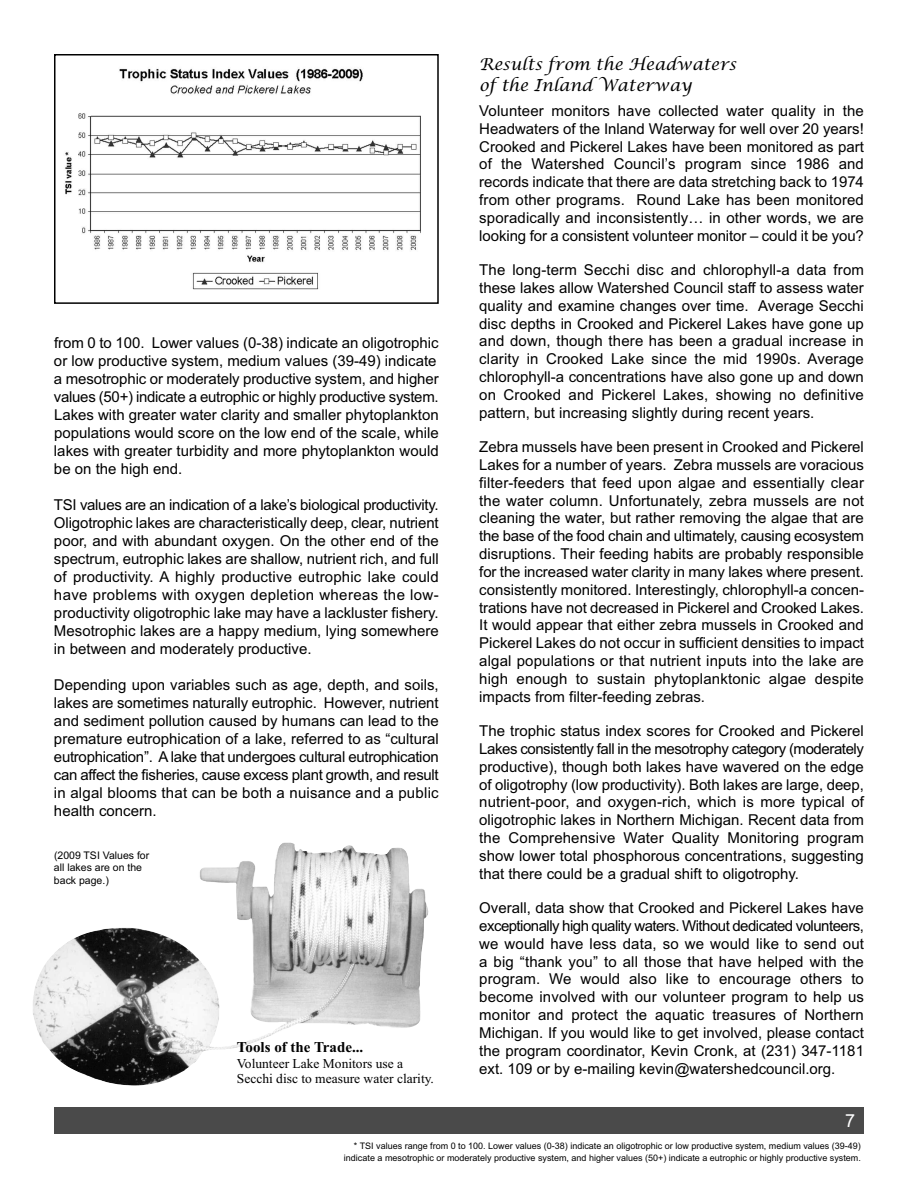
<style>
.page{position:relative;width:918px;height:1188px;background:#fff}
.page>*{position:absolute;margin:0;border:0;box-sizing:border-box;transform-origin:0 0}
.t1{font:18px "Arial";color:#fff}
.t2{font:italic 16.5px/21px "Lucida Calligraphy";color:#000}
.t3{font:15px/17.9px "Arial";color:#000;text-align:justify}
.t4{font:700 15px "Times New Roman";color:#000}
.t5{font:13.5px/15px "Times New Roman";color:#000}
.t6{font:10.5px/12.8px "Arial";color:#000}
.t7{font:9px/12px "Arial";color:#000;text-align:right}
</style>
<div class="page">
<div style="left:54px;top:1107px;width:810px;height:27px;background:#4a4a4a"></div>
<img style="left:65px;top:68px;width:356px;height:222px">
<div style="left:54px;top:54px;width:385px;height:250px;border:2px solid #000"></div>
<img style="left:33px;top:843px;width:396px;height:243px">
<p class="t3" style="left:54px;top:334px;width:386px;text-align:left">from 0 to 100. Lower values (0-38) indicate an oligotrophic or low productive system, medium values (39-49) indicate a mesotrophic or moderately productive system, and higher values (50+) indicate a eutrophic or highly productive system.<br>Lakes with greater water clarity and smaller phytoplankton populations would score on the low end of the scale, while lakes with greater turbidity and more phytoplankton would be on the high end.</p>
<p class="t3" style="left:54px;top:496px;width:386px">TSI values are an indication of a lake’s biological productivity.<br>Oligotrophic lakes are characteristically deep, clear, nutrient poor, and with abundant oxygen. On the other end of the spectrum, eutrophic lakes are shallow, nutrient rich, and full of productivity. A highly productive eutrophic lake could have problems with oxygen depletion whereas the low&shy;productivity oligotrophic lake may have a lackluster fishery.<br>Mesotrophic lakes are a happy medium, lying somewhere in between and moderately productive.</p>
<p class="t3" style="left:54px;top:676px;width:386px">Depending upon variables such as age, depth, and soils, lakes are sometimes naturally eutrophic. However, nutrient and sediment pollution caused by humans can lead to the premature eutrophication of a lake, referred to as “cultural eutrophication”. A lake that undergoes cultural eutrophication can affect the fisheries, cause excess plant growth, and result in algal blooms that can be both a nuisance and a public health concern.</p>
<p class="t6" style="left:54px;top:849px;width:97px">(2009 TSI Values for all lakes are on the back page.)</p>
<p class="t4" style="left:237px;top:1038px;width:128px">Tools of the Trade...</p>
<p class="t5" style="left:237px;top:1056px;width:199px">Volunteer Lake Monitors use a<br>Secchi disc to measure water clarity.</p>
<p class="t2" style="left:479px;top:54px;width:259px">Results from the Headwaters of the Inland Waterway</p>
<p class="t3" style="left:479px;top:102px;width:386px">Volunteer monitors have collected water quality in the Headwaters of the Inland Waterway for well over 20 years!<br>Crooked and Pickerel Lakes have been monitored as part of the Watershed Council’s program since 1986 and records indicate that there are data stretching back to 1974 from other programs. Round Lake has been monitored sporadically and inconsistently… in other words, we are looking for a consistent volunteer monitor – could it be you?</p>
<p class="t3" style="left:479px;top:261px;width:386px">The long-term Secchi disc and chlorophyll-a data from these lakes allow Watershed Council staff to assess water quality and examine changes over time. Average Secchi disc depths in Crooked and Pickerel Lakes have gone up and down, though there has been a gradual increase in clarity in Crooked Lake since the mid 1990s. Average chlorophyll-a concentrations have also gone up and down on Crooked and Pickerel Lakes, showing no definitive pattern, but increasing slightly during recent years.</p>
<p class="t3" style="left:479px;top:438px;width:386px">Zebra mussels have been present in Crooked and Pickerel Lakes for a number of years. Zebra mussels are voracious filter-feeders that feed upon algae and essentially clear the water column. Unfortunately, zebra mussels are not cleaning the water, but rather removing the algae that are the base of the food chain and ultimately, causing ecosystem disruptions. Their feeding habits are probably responsible for the increased water clarity in many lakes where present. consistently monitored. Interestingly, chlorophyll-a concen&shy;trations have not decreased in Pickerel and Crooked Lakes.<br>It would appear that either zebra mussels in Crooked and Pickerel Lakes do not occur in sufficient densities to impact algal populations or that nutrient inputs into the lake are high enough to sustain phytoplanktonic algae despite impacts from filter-feeding zebras.</p>
<p class="t3" style="left:479px;top:722px;width:386px">The trophic status index scores for Crooked and Pickerel Lakes consistently fall in the mesotrophy category (moderately productive), though both lakes have wavered on the edge of oligotrophy (low productivity). Both lakes are large, deep, nutrient-poor, and oxygen-rich, which is more typical of oligotrophic lakes in Northern Michigan. Recent data from the Comprehensive Water Quality Monitoring program show lower total phosphorous concentrations, suggesting that there could be a gradual shift to oligotrophy.</p>
<p class="t3" style="left:479px;top:899px;width:386px">Overall, data show that Crooked and Pickerel Lakes have exceptionally high quality waters. Without dedicated volunteers, we would have less data, so we would like to send out a big “thank you” to all those that have helped with the program. We would also like to encourage others to become involved with our volunteer program to help us monitor and protect the aquatic treasures of Northern Michigan. If you would like to get involved, please contact the program coordinator, Kevin Cronk, at (231) 347-1181 ext. 109 or by e-mailing kevin@watershedcouncil.org.</p>
<p class="t1" style="left:845px;top:1110px;width:12px">7</p>
<p class="t7" style="left:344px;top:1140px;width:519px">* TSI values range from 0 to 100. Lower values (0-38) indicate an oligotrophic or low productive system, medium values (39-49) indicate a mesotrophic or moderately productive system, and higher values (50+) indicate a eutrophic or highly productive system.</p>
</div>
